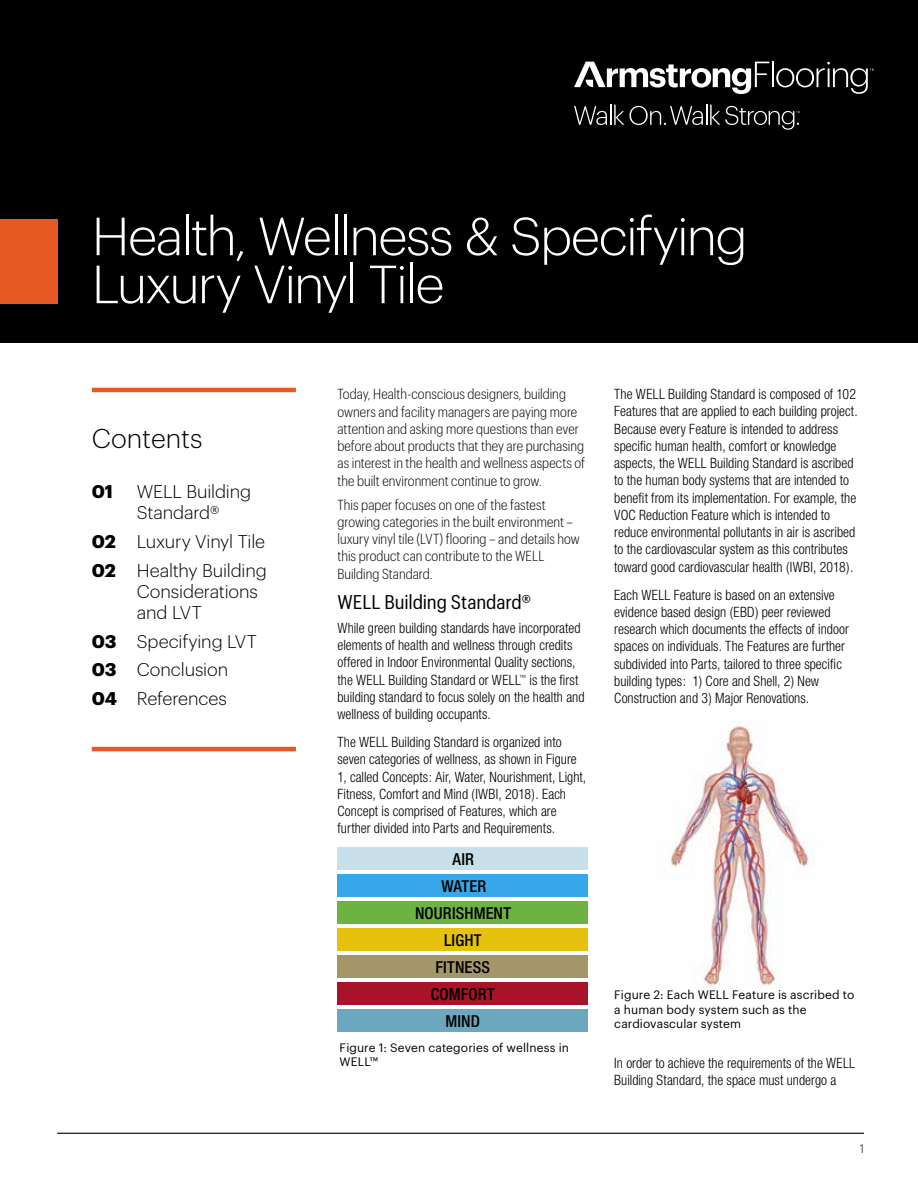
<style>
.page{position:relative;width:918px;height:1188px;background:#fff}
.page>*{position:absolute;margin:0;border:0;box-sizing:border-box;transform-origin:0 0}
.t1{font:300 52.5px/48px "Graphik";letter-spacing:-.04em;color:#fff}
.t2{font:300 26.55px "Graphik";color:#000}
.t3{font:19.5px "Graphik Compact";letter-spacing:-.005em;color:#000}
.t4{font:300 18px/28.8px "Graphik";letter-spacing:-.01em;color:#000}
.t5{font:700 18px "Graphik";color:#000}
.t6{font:500 condensed 16.5px/27px "Helvetica Neue";letter-spacing:.005em;color:#000;text-align:center}
.t7{font:300 condensed 14.25px/17.2px "Helvetica Neue";color:#000}
.t8{font:300 14.25px/17.2px "Graphik Compact";color:#000}
.t9{font:12px/14.4px "Graphik";letter-spacing:.01em;color:#000}
.t10{font:300 12px "Graphik Compact";color:#000}
.s1{font-weight:700}
</style>
<div class="page">
<div style="left:338px;top:847px;width:250px;height:22px;background:#c8e0ea"></div>
<div style="left:338px;top:874px;width:250px;height:22px;background:#36a7e9"></div>
<div style="left:338px;top:901px;width:250px;height:22px;background:#6db341"></div>
<div style="left:338px;top:928px;width:250px;height:22px;background:#e6c20f"></div>
<div style="left:338px;top:955px;width:250px;height:22px;background:#a39669"></div>
<div style="left:338px;top:982px;width:250px;height:22px;background:#a9132a"></div>
<div style="left:338px;top:1009px;width:250px;height:22px;background:#6ba7bf"></div>
<img style="left:670px;top:722px;width:145px;height:266px">
<div style="left:0;top:0;width:918px;height:342px;background:#000"></div>
<svg style="left:574px;top:105px;width:226px;height:25px"></svg>
<hr style="left:772px;top:62px;width:2px;height:25px;background:#fff">
<svg style="left:574px;top:62px;width:195px;height:32px"></svg>
<svg style="left:776px;top:62px;width:98px;height:32px"></svg>
<div style="left:0;top:219px;width:57px;height:84px;background:#e75822"></div>
<hr style="left:57px;top:1133px;width:807px;height:1px;background:#000">
<hr style="left:92px;top:388px;width:204px;height:4px;background:#e75822">
<hr style="left:92px;top:747px;width:204px;height:4px;background:#e75822">
<h1 class="t1" style="left:92px;top:208px;width:657px">Health, Wellness &amp; Specifying<br>Luxury Vinyl Tile</h1>
<h2 class="t2" style="left:92px;top:419px;width:112px">Contents</h2>
<p class="t5" style="left:92px;top:477px;width:23px">01</p>
<p class="t4" style="left:137px;top:480px;width:116px;line-height:21px">WELL Building<br>Standard®</p>
<p class="t4" style="left:92px;top:526px;width:177px"><span class="s1">02</span> Luxury Vinyl Tile<br><span class="s1">02</span> Healthy Building</p>
<p class="t4" style="left:137px;top:579px;width:123px;line-height:21px">Considerations and LVT</p>
<p class="t4" style="left:92px;top:625px;width:167px"><span class="s1">03</span> Specifying LVT<br><span class="s1">03</span> Conclusion<br><span class="s1">04</span> References</p>
<p class="t8" style="left:338px;top:385px;width:249px">Today, Health-conscious designers, building owners and facility managers are paying more attention and asking more questions than ever before about products that they are purchasing as interest in the health and wellness aspects of the built environment continue to grow.</p>
<p class="t8" style="left:338px;top:495px;width:244px">This paper focuses on one of the fastest growing categories in the built environment – luxury vinyl tile (LVT) flooring – and details how this product can contribute to the WELL Building Standard.</p>
<h3 class="t3" style="left:338px;top:588px;width:195px">WELL Building Standard®</h3>
<p class="t7" style="left:337px;top:619px;width:249px">While green building standards have incorporated elements of health and wellness through credits offered in Indoor Environmental Quality sections, the WELL Building Standard or WELL<sup>™</sup> is the first building standard to focus solely on the health and wellness of building occupants.</p>
<p class="t7" style="left:337px;top:733px;width:250px">The WELL Building Standard is organized into seven categories of wellness, as shown in Figure 1, called Concepts: Air, Water, Nourishment, Light, Fitness, Comfort and Mind (IWBI, 2018). Each Concept is comprised of Features, which are further divided into Parts and Requirements.</p>
<p class="t6" style="left:415px;top:846px;width:97px">AIR<br>WATER<br>NOURISHMENT<br>LIGHT<br>FITNESS<br>COMFORT<br>MIND</p>
<p class="t9" style="left:340px;top:1039px;width:231px">Figure 1: Seven categories of wellness in<br>WELL™</p>
<p class="t7" style="left:614px;top:385px;width:245px">The WELL Building Standard is composed of 102<br>Features that are applied to each building project.<br>Because every Feature is intended to address specific human health, comfort or knowledge aspects, the WELL Building Standard is ascribed to the human body systems that are intended to benefit from its implementation. For example, the VOC Reduction Feature which is intended to reduce environmental pollutants in air is ascribed to the cardiovascular system as this contributes toward good cardiovascular health (IWBI, 2018).</p>
<p class="t7" style="left:614px;top:586px;width:236px">Each WELL Feature is based on an extensive evidence based design (EBD) peer reviewed research which documents the effects of indoor spaces on individuals. The Features are further subdivided into Parts, tailored to three specific building types: 1) Core and Shell, 2) New Construction and 3) Major Renovations.</p>
<p class="t9" style="left:614px;top:987px;width:242px">Figure 2: Each WELL Feature is ascribed to a human body system such as the cardiovascular system</p>
<p class="t7" style="left:614px;top:1054px;width:242px">In order to achieve the requirements of the WELL<br>Building Standard, the space must undergo a</p>
<p class="t10" style="left:860px;top:1141px;width:5px">1</p>
</div>
